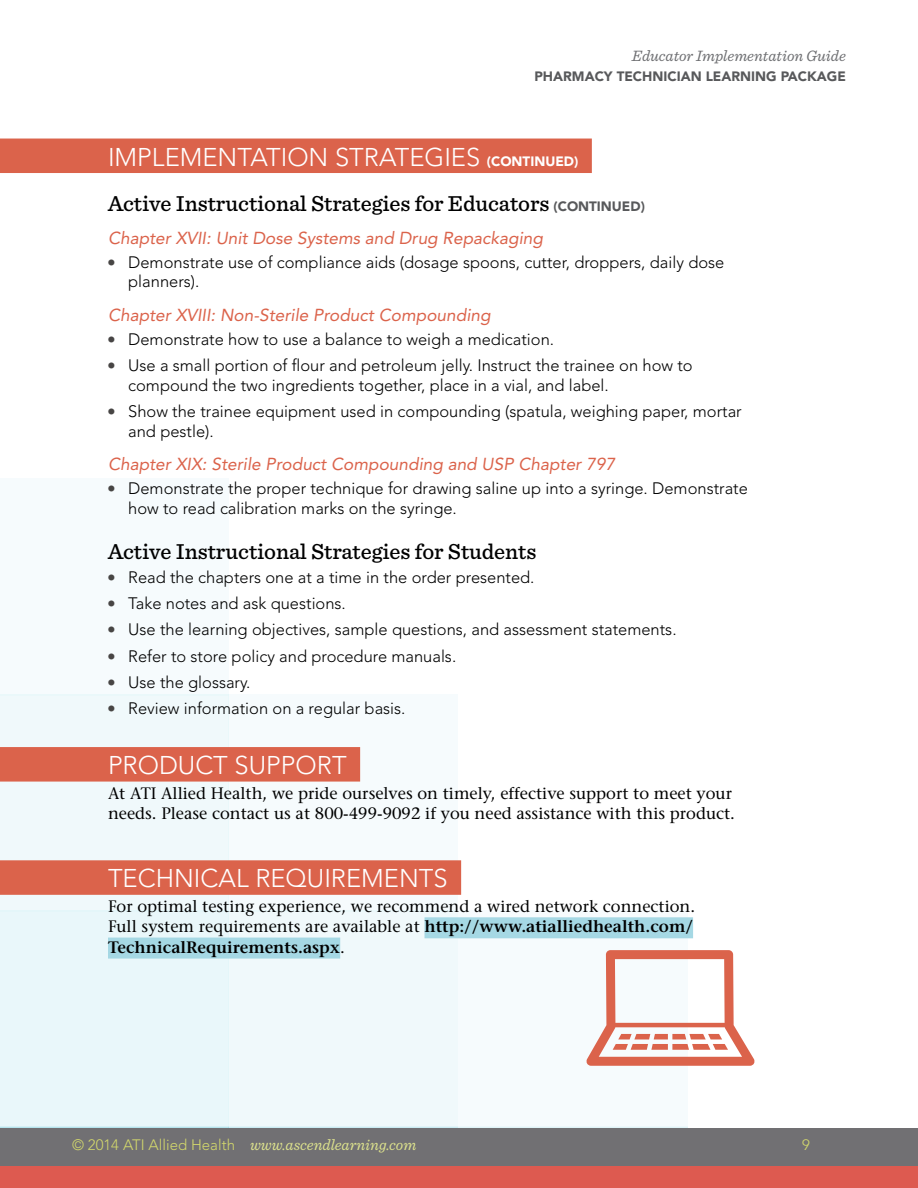
<style>
.page{position:relative;width:918px;height:1188px;background:#fff}
.page>*{position:absolute;margin:0;border:0;box-sizing:border-box;transform-origin:0 0}
.t1{font:300 25.5px "Avenir LT Std";color:#fff}
.t2{font:500 22.5px "Sentinel";color:#000}
.t3{font:italic 17.25px "Avenir LT Std";color:#db634b}
.t4{font:300 16.5px/19.5px "Avenir LT Std";color:#000}
.t5{font:500 16.5px/20.2px "Stone Serif Std";color:#000}
.t6{font:italic 15.75px "Sentinel";color:#dce18d}
.t7{font:italic 15.75px "Sentinel";color:#6d6e71}
.t8{font:300 15px "Avenir LT Std";color:#d3d86c}
.t9{font:900 13.5px "Avenir LT Std";color:#58595b}
.s1{font-weight:900;font-size:13.5px}
.s2{font-family:"Avenir LT Std";font-weight:900;font-size:13.5px;color:#58595b}
.s3{font-weight:600}
.s4{font-family:"Avenir LT Std";font-weight:300;font-style:normal;font-size:15px;color:#d3d86c}
</style>
<div class="page">
<div style="left:0;top:1128px;width:917px;height:39px;background:#717073"></div>
<div style="left:0;top:1166px;width:917px;height:22px;background:#dd5a50"></div>
<div style="left:0;top:470px;width:917px;height:657px;background:linear-gradient(to right,#eff9fb,#fff)"></div>
<div style="left:0;top:747px;width:360px;height:35px;background:#db634b"></div>
<div style="left:0;top:860px;width:461px;height:35px;background:#db634b"></div>
<div style="left:425px;top:917px;width:268px;height:21px;background:#a5d8e4"></div>
<div style="left:108px;top:938px;width:232px;height:21px;background:#a5d8e4"></div>
<div style="left:0;top:139px;width:592px;height:34px;background:#db634b"></div>
<svg style="left:586px;top:950px;width:169px;height:116px"></svg>
<p class="t7" style="left:632px;top:44px;width:216px">Educator Implementation Guide</p>
<p class="t9" style="left:534px;top:68px;width:117px">PHARMACY TECHNI</p>
<p class="t9" style="left:667px;top:68px;width:82px">CIAN LEARNIN</p>
<p class="t9" style="left:766px;top:68px;width:80px">G PACKAGE</p>
<h1 class="t1" style="left:108px;top:142px;width:472px">IMPLEMENTATION STRATEGIES <span class="s1">(CONTINUED)</span></h1>
<h2 class="t2" style="left:108px;top:186px;width:538px">Active Instructional Strategies for Educators <span class="s2">(CONTINUED)</span></h2>
<p class="t3" style="left:108px;top:228px;width:436px">Chapter XVII: Unit Dose Systems and Drug Repackaging</p>
<p class="t4" style="left:128px;top:252px;width:598px;text-indent:-20px"><sup>●</sup> Demonstrate use of compliance aids (dosage spoons, cutter, droppers, daily dose planners).</p>
<p class="t3" style="left:108px;top:305px;width:384px">Chapter XVIII: Non-Sterile Product Compounding</p>
<p class="t4" style="left:108px;top:330px;width:448px"><sup>●</sup> Demonstrate how to use a balance to weigh a medication.</p>
<p class="t4" style="left:128px;top:356px;width:566px;text-indent:-20px"><sup>●</sup> Use a small portion of flour and petroleum jelly. Instruct the trainee on how to compound the two ingredients together, place in a vial, and label.</p>
<p class="t4" style="left:128px;top:402px;width:615px;text-indent:-20px"><sup>●</sup> Show the trainee equipment used in compounding (spatula, weighing paper, mortar and pestle).</p>
<p class="t3" style="left:108px;top:454px;width:508px">Chapter XIX: Sterile Product Compounding and USP Chapter 797</p>
<p class="t4" style="left:128px;top:479px;width:621px;text-indent:-20px"><sup>●</sup> Demonstrate the proper technique for drawing saline up into a syringe. Demonstrate how to read calibration marks on the syringe.</p>
<h2 class="t2" style="left:108px;top:534px;width:430px">Active Instructional Strategies for Students</h2>
<p class="t4" style="left:108px;top:567px;width:428px"><sup>●</sup> Read the chapters one at a time in the order presented.</p>
<p class="t4" style="left:108px;top:594px;width:239px"><sup>●</sup> Take notes and ask questions.</p>
<p class="t4" style="left:108px;top:620px;width:570px"><sup>●</sup> Use the learning objectives, sample questions, and assessment statements.</p>
<p class="t4" style="left:108px;top:646px;width:350px"><sup>●</sup> Refer to store policy and procedure manuals.</p>
<p class="t4" style="left:108px;top:672px;width:144px"><sup>●</sup> Use the glossary.</p>
<p class="t4" style="left:108px;top:699px;width:299px"><sup>●</sup> Review information on a regular basis.</p>
<h1 class="t1" style="left:108px;top:750px;width:240px">PRODUCT SUPPORT</h1>
<p class="t5" style="left:108px;top:783px;width:628px">At ATI Allied Health, we pride ourselves on timely, effective support to meet your needs. Please contact us at 800-499-9092 if you need assistance with this product.</p>
<h1 class="t1" style="left:108px;top:864px;width:341px">TECHNICAL REQUIREMENTS</h1>
<p class="t5" style="left:108px;top:896px;width:589px">For optimal testing experience, we recommend a wired network connection.<br>Full system requirements are available at <span class="s3">http://www.atialliedhealth.com/<br>TechnicalRequirements.aspx</span>.</p>
<p class="t6" style="left:72px;top:1133px;width:346px"><span class="s4">© 2014 ATI Allied Health</span> www.ascendlearning.com</p>
<p class="t8" style="left:802px;top:1136px;width:9px">9</p>
</div>
